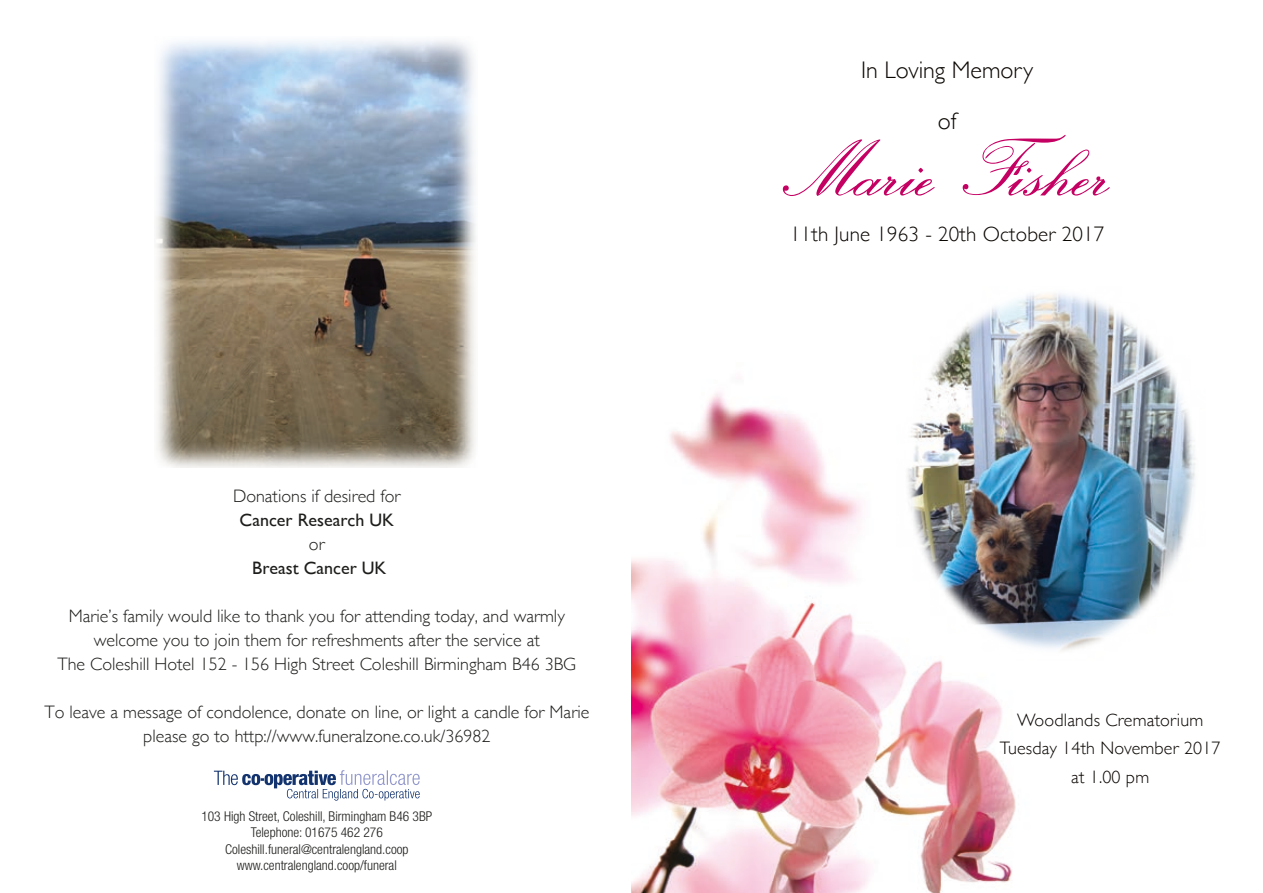
<style>
.page{position:relative;width:1263px;height:893px;background:#fff}
.page>*{position:absolute;margin:0;border:0;box-sizing:border-box;transform-origin:0 0}
.t1{font:79.5px "Exmouth";color:#c50063}
.t2{font:300 24px/51px "Gill Sans";color:#090500;text-align:center}
.t3{font:300 21px "Gill Sans";letter-spacing:.01em;color:#090500}
.t4{font:300 18px/24px "Gill Sans";color:#1d1d1b;text-align:center}
.t5{font:300 18px/28.5px "Gill Sans";letter-spacing:.01em;color:#090500;text-align:center}
.t6{font:18px "Gill Sans";color:#1d1d1b}
.t7{font:300 condensed 13.5px/16.2px "Helvetica Neue";color:#1d1d1b;text-align:center}
</style>
<div class="page">
<img style="left:632px;top:392px;width:384px;height:501px">
<svg style="left:214px;top:770px;width:206px;height:31px"></svg>
<img style="left:896px;top:293px;width:299px;height:367px">
<img style="left:156px;top:40px;width:320px;height:428px">
<p class="t4" style="left:233px;top:483px;width:169px">Donations if desired for</p>
<p class="t6" style="left:240px;top:510px;width:156px">Cancer Research UK</p>
<p class="t4" style="left:309px;top:531px;width:17px">or</p>
<p class="t6" style="left:252px;top:558px;width:136px">Breast Cancer UK</p>
<p class="t4" style="left:57px;top:603px;width:520px">Marie’s family would like to thank you for attending today, and warmly welcome you to join them for refreshments after the service at<br>The Coleshill Hotel 152 - 156 High Street Coleshill Birmingham B46 3BG</p>
<p class="t4" style="left:44px;top:699px;width:546px">To leave a message of condolence, donate on line, or light a candle for Marie please go to http://www.funeralzone.co.uk/36982</p>
<p class="t7" style="left:201px;top:808px;width:232px">103 High Street, Coleshill, Birmingham B46 3BP Telephone: 01675 462 276<br>Coleshill.funeral@centralengland.coop www.centralengland.coop/funeral</p>
<h2 class="t2" style="left:861px;top:43px;width:174px">In Loving Memory of</h2>
<h1 class="t1" style="left:777px;top:122px;width:342px">Marie Fisher</h1>
<p class="t3" style="left:790px;top:217px;width:316px">11th June 1963 - 20th October 2017</p>
<p class="t5" style="left:1000px;top:705px;width:222px">Woodlands Crematorium<br>Tuesday 14th November 2017 at 1.00 pm</p>
</div>
